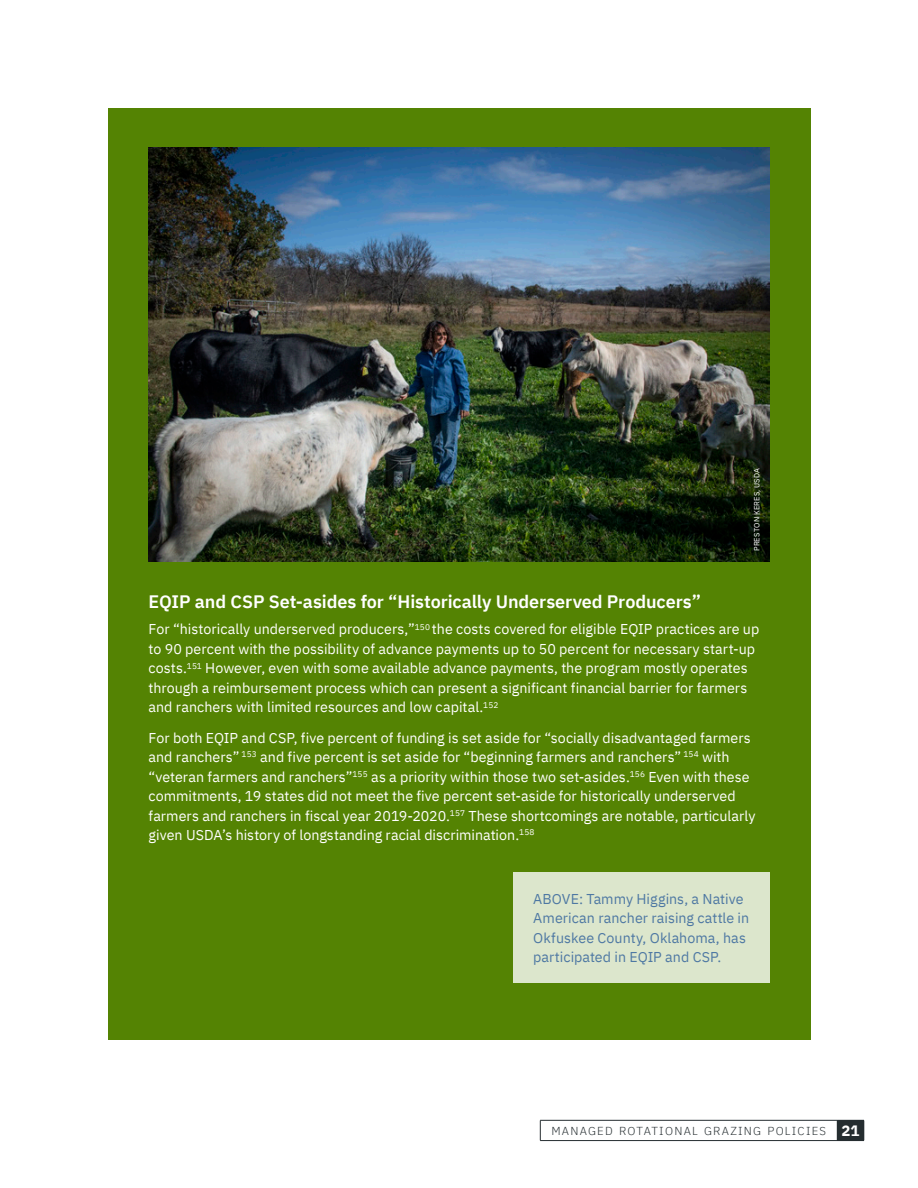
<style>
.page{position:relative;width:918px;height:1188px;background:#fff}
.page>*{position:absolute;margin:0;border:0;box-sizing:border-box;transform-origin:0 0}
.t1{font:600 18px "IBM Plex Sans";letter-spacing:-.005em;color:#fff}
.t2{font:14.25px/19.5px "IBM Plex Sans";color:#fff}
.t3{font:14.25px/19.5px "IBM Plex Sans";color:#4e78a3}
.t4{font:300 11.55px "IBM Plex Sans";letter-spacing:.105em;color:#252d30}
.t5{font:7.5px "IBM Plex Sans";letter-spacing:.02em;color:#fff}
.s1{font-weight:700;font-size:15px;color:#fff}
</style>
<div class="page">
<div style="left:108px;top:108px;width:702px;height:931px;background:#548303"></div>
<img style="left:148px;top:148px;width:622px;height:414px">
<div style="left:513px;top:873px;width:257px;height:110px;background:#dce6cc"></div>
<hr style="left:540px;top:1120px;width:297px;height:1px;background:#252d30">
<svg style="left:540px;top:1120px;width:1px;height:20px"></svg>
<svg style="left:837px;top:1120px;width:28px;height:21px"></svg>
<hr style="left:540px;top:1140px;width:297px;height:1px;background:#252d30">
<p class="t5" style="left:754px;top:551px;width:84px;rotate:-90deg">PRESTON KERES, USDA</p>
<p class="t1" style="left:148px;top:594px;width:554px">EQIP and CSP Set-asides for “Historically Underserved Producers”</p>
<p class="t2" style="left:148px;top:620px;width:612px">For “historically underserved producers,”<sup>150</sup> the costs covered for eligible EQIP practices are up to 90 percent with the possibility of advance payments up to 50 percent for necessary start-up costs.<sup>151</sup> However, even with some available advance payments, the program mostly operates through a reimbursement process which can present a significant financial barrier for farmers and ranchers with limited resources and low capital.<sup>152</sup></p>
<p class="t2" style="left:148px;top:729px;width:609px">For both EQIP and CSP, five percent of funding is set aside for “socially disadvantaged farmers and ranchers” <sup>153</sup> and five percent is set aside for “beginning farmers and ranchers” <sup>154</sup> with “veteran farmers and ranchers”<sup>155</sup> as a priority within those two set-asides.<sup>156</sup> Even with these commitments, 19 states did not meet the five percent set-aside for historically underserved farmers and ranchers in fiscal year 2019-2020.<sup>157</sup> These shortcomings are notable, particularly given USDA’s history of longstanding racial discrimination.<sup>158</sup></p>
<p class="t3" style="left:533px;top:890px;width:218px">ABOVE: Tammy Higgins, a Native<br>American rancher raising cattle in<br>Okfuskee County, Oklahoma, has participated in EQIP and CSP.</p>
<p class="t4" style="left:551px;top:1124px;width:310px">MANAGED ROTATIONAL GRAZING POLICIES <span class="s1">21</span></p>
</div>
